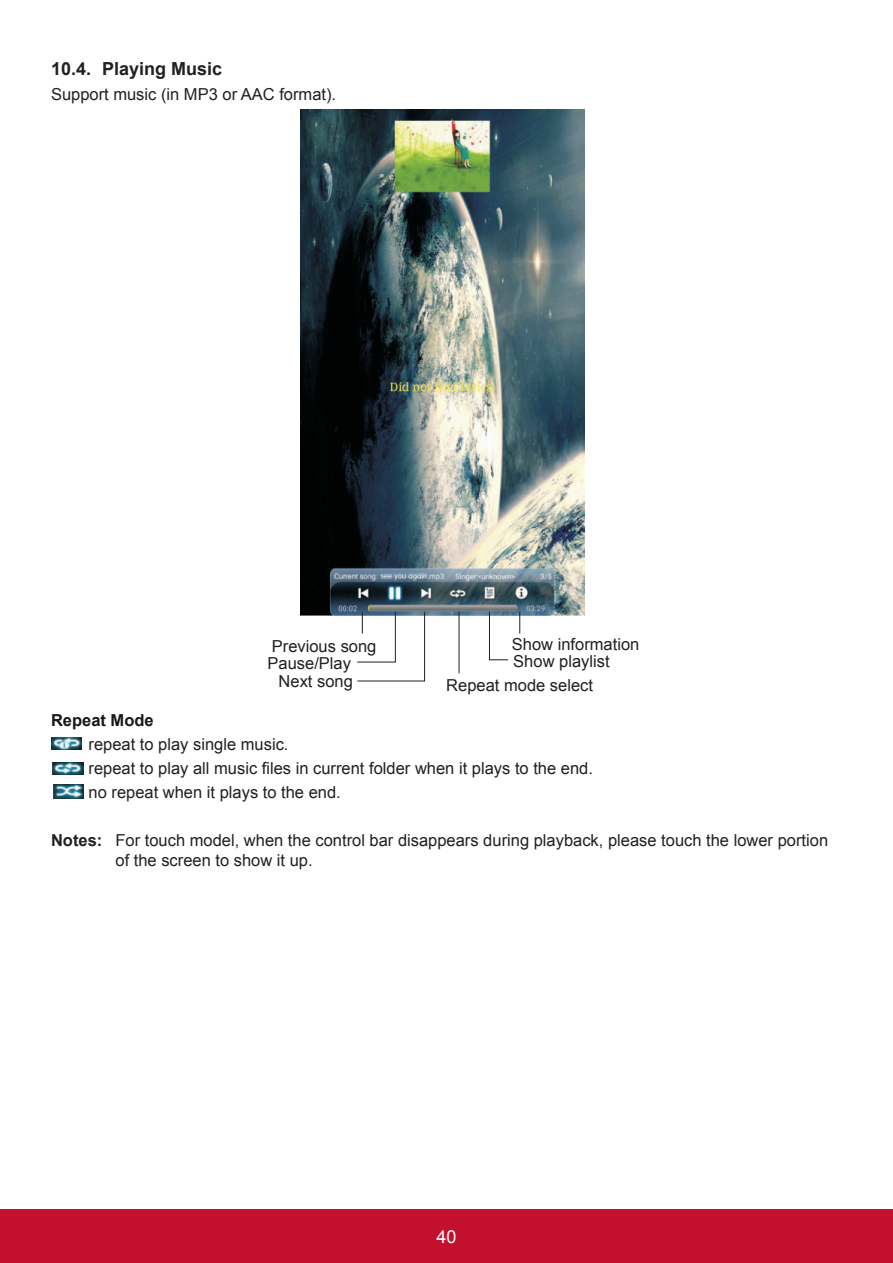
<style>
.page{position:relative;width:893px;height:1263px;background:#fff}
.page>*{position:absolute;margin:0;border:0;box-sizing:border-box;transform-origin:0 0}
.t1{font:700 18px "Arial";color:#231f20}
.t2{font:18px "Arial";color:#fff}
.t3{font:16.5px/17px "Arial";color:#231f20}
.t4{font:700 16.5px "Arial";color:#1a161a}
.s1{font-weight:700}
</style>
<div class="page">
<div style="left:0;top:1210px;width:893px;height:53px;background:#c3102f"></div>
<img style="left:300px;top:109px;width:285px;height:506px">
<svg style="left:356px;top:611px;width:69px;height:71px"></svg>
<svg style="left:489px;top:611px;width:20px;height:49px"></svg>
<svg style="left:519px;top:612px;width:1px;height:22px"></svg>
<hr style="left:459px;top:612px;width:1px;height:61px;background:#231f20">
<img style="left:51px;top:737px;width:30px;height:12px">
<img style="left:53px;top:762px;width:31px;height:12px">
<img style="left:53px;top:784px;width:30px;height:14px">
<p class="t1" style="left:51px;top:62px;width:173px">10.4. Playing Music</p>
<p class="t3" style="left:51px;top:87px;width:287px">Support music (in MP3 or AAC format).</p>
<p class="t3" style="left:512px;top:637px;width:129px">Show information<br>Show playlist</p>
<p class="t3" style="left:268px;top:639px;width:110px">Previous song<br>Pause/Play</p>
<p class="t3" style="left:279px;top:675px;width:76px">Next song</p>
<p class="t3" style="left:446px;top:678px;width:148px">Repeat mode select</p>
<p class="t4" style="left:51px;top:713px;width:104px">Repeat Mode</p>
<p class="t3" style="left:89px;top:733px;width:506px;line-height:24.2px">repeat to play single music.<br>repeat to play all music files in current folder when it plays to the end. no repeat when it plays to the end.</p>
<p class="t3" style="left:116px;top:832px;width:714px;line-height:19.8px;text-indent:-64px"><span class="s1">Notes:</span> For touch model, when the control bar disappears during playback, please touch the lower portion of the screen to show it up.</p>
<p class="t2" style="left:436px;top:1230px;width:22px">40</p>
</div>
